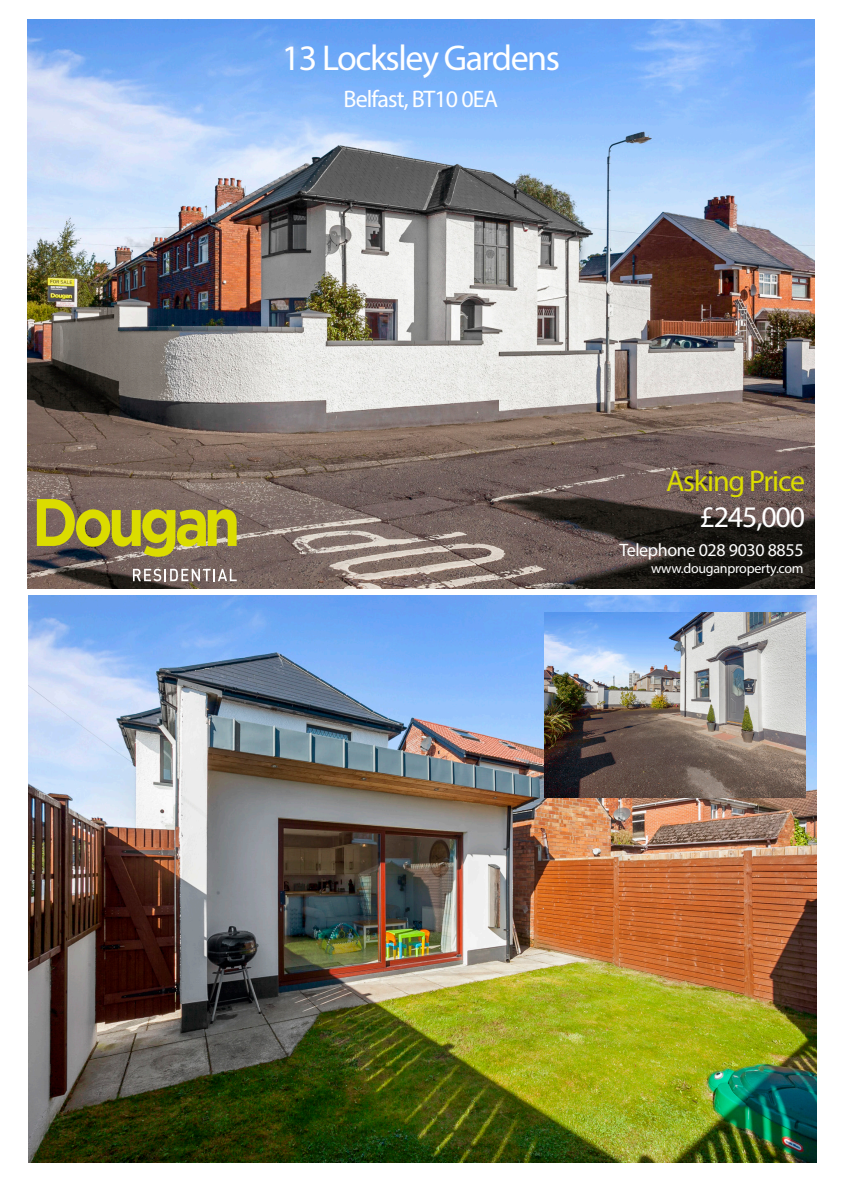
<style>
.page{position:relative;width:842px;height:1191px;background:#fff}
.page>*{position:absolute;margin:0;border:0;box-sizing:border-box;transform-origin:0 0}
.t1{font:36px "Myriad Pro";letter-spacing:-.04em;color:#fff}
.t2{font:30px "Myriad Pro";letter-spacing:-.04em;color:#dbdc00}
.t3{font:30px "Myriad Pro";letter-spacing:-.04em;color:#fff}
.t4{font:24px "Myriad Pro";letter-spacing:-.04em;color:#fff}
.t5{font:18px "Myriad Pro";letter-spacing:-.02em;color:#fff}
.t6{font:14px "Myriad Pro";letter-spacing:-.02em;color:#fff}
</style>
<div class="page">
<img style="left:27px;top:20px;width:788px;height:568px">
<svg style="left:37px;top:499px;width:200px;height:58px;background:#a09735"></svg>
<svg style="left:133px;top:568px;width:104px;height:13px"></svg>
<img style="left:29px;top:595px;width:787px;height:567px">
<img style="left:544px;top:612px;width:261px;height:185px">
<p class="t1" style="left:282px;top:36px;width:280px">13 Locksley Gardens</p>
<p class="t4" style="left:344px;top:84px;width:156px">Belfast, BT10 0EA</p>
<p class="t2" style="left:666px;top:462px;width:140px">Asking Price</p>
<p class="t3" style="left:700px;top:498px;width:107px">£245,000</p>
<p class="t5" style="left:619px;top:538px;width:186px">Telephone 028 9030 8855</p>
<p class="t6" style="left:651px;top:559px;width:154px">www.douganproperty.com</p>
</div>
